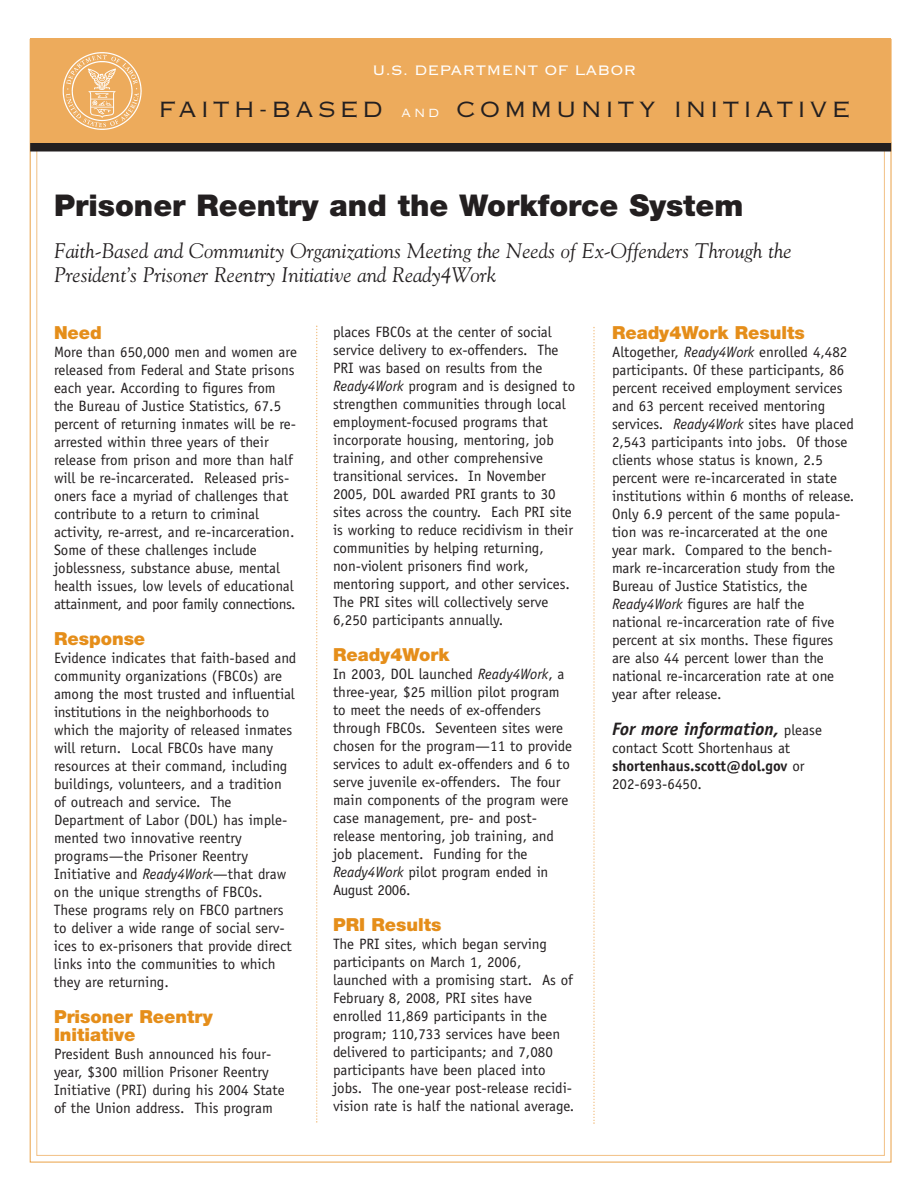
<style>
.page{position:relative;width:918px;height:1188px;background:#fff}
.page>*{position:absolute;margin:0;border:0;box-sizing:border-box;transform-origin:0 0}
.t1{font:900 30px "Helvetica Neue";color:#231f20}
.t2{font:italic 21px/24px "Goudy";color:#231f20}
.t3{font:21px "Copperplate Thirty Two AB";letter-spacing:.235em;color:#231f20}
.t4{font:900 18px/18px "Helvetica Neue";color:#e58e1a}
.t5{font:italic 700 18px "Officina Sans";color:#231f20}
.t6{font:18px "Copperplate Thirty Two BC";color:#fff}
.t7{font:15px/18px "Officina Sans";color:#231f20}
.s1{font-size:11.25px;color:#fff}
.s2{font-style:italic}
.s3{font-weight:400;font-style:normal;font-size:15px}
.s4{font-weight:700}
</style>
<div class="page">
<div style="left:30px;top:142px;width:861px;height:10px;background:#231f20"></div>
<div style="left:30px;top:39px;width:861px;height:104px;background:#edab5c"></div>
<svg style="left:593px;top:327px;width:2px;height:797px"></svg>
<svg style="left:316px;top:326px;width:1px;height:797px"></svg>
<img style="left:62px;top:52px;width:80px;height:78px">
<p class="t6" style="left:372px;top:58px;width:266px">U.S. DEPARTMENT OF LABOR</p>
<h2 class="t3" style="left:159px;top:98px;width:692px">FAITH-BASED <span class="s1">AND</span> COMMUNITY INITIATIVE</h2>
<h1 class="t1" style="left:54px;top:194px;width:691px">Prisoner Reentry and the Workforce System</h1>
<h2 class="t2" style="left:54px;top:240px;width:739px">Faith-Based and Community Organizations Meeting the Needs of Ex-Offenders Through the<br>President’s Prisoner Reentry Initiative and Ready4Work</h2>
<p class="t4" style="left:54px;top:325px;width:49px">Need</p>
<p class="t7" style="left:54px;top:345px;width:244px">More than 650,000 men and women are released from Federal and State prisons each year. According to figures from the Bureau of Justice Statistics, 67.5 percent of returning inmates will be re&shy;arrested within three years of their release from prison and more than half will be re-incarcerated. Released pris&shy;oners face a myriad of challenges that contribute to a return to criminal activity, re-arrest, and re-incarceration.<br>Some of these challenges include joblessness, substance abuse, mental health issues, low levels of educational attainment, and poor family connections.</p>
<p class="t4" style="left:54px;top:631px;width:93px">Response</p>
<p class="t7" style="left:54px;top:651px;width:244px">Evidence indicates that faith-based and community organizations (FBCOs) are among the most trusted and influential institutions in the neighborhoods to which the majority of released inmates will return. Local FBCOs have many resources at their command, including buildings, volunteers, and a tradition of outreach and service. The Department of Labor (DOL) has imple&shy;mented two innovative reentry programs—the Prisoner Reentry Initiative and <span class="s2">Ready4Work</span>—that draw on the unique strengths of FBCOs.<br>These programs rely on FBCO partners to deliver a wide range of social serv&shy;ices to ex-prisoners that provide direct links into the communities to which they are returning.</p>
<p class="t4" style="left:54px;top:1009px;width:160px">Prisoner Reentry<br>Initiative</p>
<p class="t7" style="left:54px;top:1047px;width:232px">President Bush announced his four&shy;year, $300 million Prisoner Reentry Initiative (PRI) during his 2004 State of the Union address. This program</p>
<p class="t7" style="left:333px;top:325px;width:244px">places FBCOs at the center of social service delivery to ex-offenders. The PRI was based on results from the <span class="s2">Ready4Work</span> program and is designed to strengthen communities through local employment-focused programs that incorporate housing, mentoring, job training, and other comprehensive transitional services. In November 2005, DOL awarded PRI grants to 30 sites across the country. Each PRI site is working to reduce recidivism in their communities by helping returning, non-violent prisoners find work, mentoring support, and other services.<br>The PRI sites will collectively serve 6,250 participants annually.</p>
<p class="t4" style="left:333px;top:647px;width:118px">Ready4Work</p>
<p class="t7" style="left:333px;top:667px;width:240px">In 2003, DOL launched <span class="s2">Ready4Work</span>, a three-year, $25 million pilot program to meet the needs of ex-offenders through FBCOs. Seventeen sites were chosen for the program—11 to provide services to adult ex-offenders and 6 to serve juvenile ex-offenders. The four main components of the program were case management, pre- and post&shy;release mentoring, job training, and job placement. Funding for the <span class="s2">Ready4Work</span> pilot program ended in August 2006.</p>
<p class="t4" style="left:333px;top:917px;width:110px">PRI Results</p>
<p class="t7" style="left:333px;top:937px;width:243px">The PRI sites, which began serving participants on March 1, 2006, launched with a promising start. As of February 8, 2008, PRI sites have enrolled 11,869 participants in the program; 110,733 services have been delivered to participants; and 7,080 participants have been placed into jobs. The one-year post-release recidi&shy;vision rate is half the national average.</p>
<p class="t4" style="left:612px;top:325px;width:194px">Ready4Work Results</p>
<p class="t7" style="left:612px;top:345px;width:244px">Altogether, <span class="s2">Ready4Work</span> enrolled 4,482 participants. Of these participants, 86 percent received employment services and 63 percent received mentoring services. <span class="s2">Ready4Work</span> sites have placed 2,543 participants into jobs. Of those clients whose status is known, 2.5 percent were re-incarcerated in state institutions within 6 months of release.<br>Only 6.9 percent of the same popula&shy;tion was re-incarcerated at the one year mark. Compared to the bench&shy;mark re-incarceration study from the Bureau of Justice Statistics, the <span class="s2">Ready4Work</span> figures are half the national re-incarceration rate of five percent at six months. These figures are also 44 percent lower than the national re-incarceration rate at one year after release.</p>
<p class="t5" style="left:612px;top:722px;width:211px">For more information, <span class="s3">please</span></p>
<p class="t7" style="left:612px;top:741px;width:194px">contact Scott Shortenhaus at <span class="s4">shortenhaus.scott@dol.gov</span> or<br>202-693-6450.</p>
</div>
